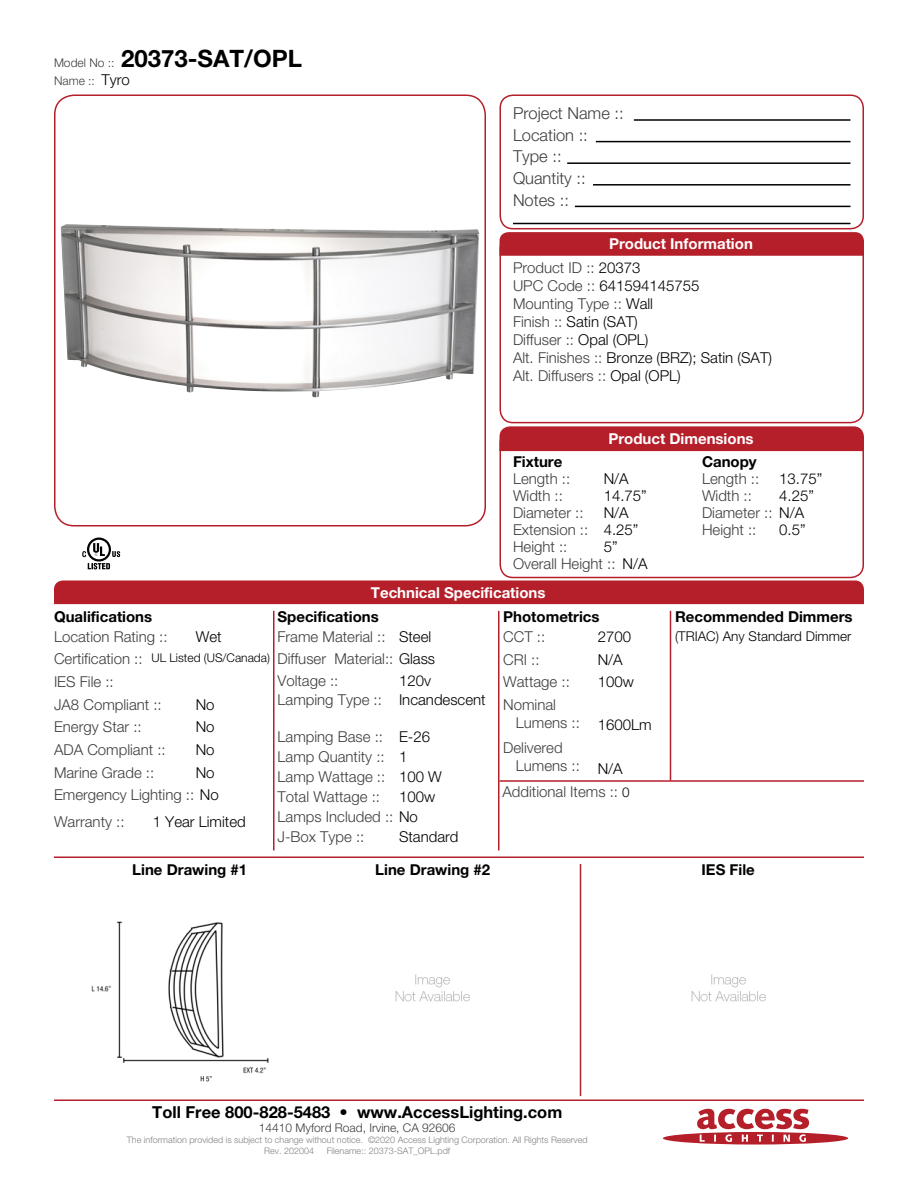
<style>
.page{position:relative;width:918px;height:1188px;background:#fff}
.page>*{position:absolute;margin:0;border:0;box-sizing:border-box;transform-origin:0 0}
.t1{font:700 24px "Helvetica Neue LT Std";color:#000001}
.Left_Justify{font:300 16.5px "Helvetica Neue LT Std";color:#3e3e3f}
.t2{font:700 16.5px "Helvetica Neue LT Std";color:#000001}
.Left_Justify-2{font:300 15px/18px "Helvetica Neue LT Std";color:#3e3e3f}
.Left_Justify-3{font:300 15px "Helvetica Neue LT Std";color:#000001}
.Left_Justify-4{font:700 15px "Helvetica Neue LT Std";color:#000001}
.t3{font:700 15px "Helvetica Neue LT Std";color:#fff}
.Left_Justify-5{font:300 13.5px "Helvetica Neue LT Std";color:#000001}
.t4{font:300 12px "Helvetica Neue LT Std";color:#3e3e3f}
.Left_Justify-6{font:300 12px "Helvetica Neue LT Std";color:#000001}
.t5{font:300 9px "Helvetica Neue LT Std";color:#808285}
.s1{font-weight:300;font-size:12px;color:#3e3e3f}
.s2{font-size:15px;color:#000001}
.s3{color:#000001}
.s4{color:#3e3e3f}
.s5{font-size:13.5px;color:#000001}
</style>
<div class="page">
<svg style="left:663px;top:1109px;width:185px;height:36px"></svg>
<div style="left:499px;top:94px;width:365px;height:135px;border:2px solid #b41f2a;border-radius:13px"></div>
<div style="left:499px;top:235px;width:365px;height:188px;border:2px solid #b41f2a;border-radius:13px"></div>
<div style="left:499px;top:430px;width:365px;height:148px;border:2px solid #b41f2a;border-radius:13px"></div>
<hr style="left:634px;top:119px;width:217px;height:2px;background:#000001">
<hr style="left:596px;top:141px;width:254px;height:1px;background:#000001">
<hr style="left:593px;top:184px;width:258px;height:2px;background:#000001">
<hr style="left:567px;top:162px;width:283px;height:2px;background:#000001">
<hr style="left:575px;top:206px;width:275px;height:1px;background:#000001">
<hr style="left:513px;top:223px;width:337px;height:1px;background:#000001">
<svg style="left:500px;top:232px;width:364px;height:24px"></svg>
<div style="left:500px;top:426px;width:364px;height:25px;background:#b41f2a"></div>
<div style="left:54px;top:580px;width:810px;height:24px;background:#b41f2a"></div>
<hr style="left:54px;top:856px;width:810px;height:2px;background:#b41f2a">
<hr style="left:54px;top:1100px;width:810px;height:1px;background:#b41f2a">
<hr style="left:670px;top:611px;width:1px;height:170px;background:#b41f2a">
<hr style="left:580px;top:864px;width:1px;height:232px;background:#b41f2a">
<hr style="left:498px;top:611px;width:2px;height:239px;background:#b41f2a">
<hr style="left:273px;top:611px;width:1px;height:239px;background:#b41f2a">
<div style="left:54px;top:94px;width:432px;height:432px;border:2px solid #b41f2a;border-radius:20px"></div>
<hr style="left:500px;top:780px;width:364px;height:2px;background:#b41f2a">
<img style="left:61px;top:224px;width:418px;height:173px">
<svg style="left:82px;top:538px;width:39px;height:32px"></svg>
<img style="left:91px;top:921px;width:178px;height:161px">
<img style="left:395px;top:974px;width:75px;height:28px">
<img style="left:691px;top:974px;width:75px;height:28px">
<p class="t1" style="left:54px;top:44px;width:250px"><span class="s1">Model No ::</span> 20373-SAT/OPL</p>
<p class="t4" style="left:54px;top:73px;width:77px">Name :: <span class="s2">Tyro</span></p>
<p class="Left_Justify" style="left:513px;top:103px;width:112px">Project Name ::</p>
<p class="Left_Justify" style="left:513px;top:125px;width:76px">Location ::</p>
<p class="Left_Justify" style="left:513px;top:146px;width:50px">Type ::</p>
<p class="Left_Justify" style="left:513px;top:168px;width:74px">Quantity ::</p>
<p class="Left_Justify" style="left:513px;top:190px;width:57px">Notes ::</p>
<p class="t3" style="left:609px;top:235px;width:145px">Product Information</p>
<p class="Left_Justify-2" style="left:513px;top:259px;width:129px">Product ID :: <span class="s3">20373</span></p>
<p class="Left_Justify-3" style="left:513px;top:277px;width:188px"><span class="s4">UPC Code ::</span> 641594145755</p>
<p class="Left_Justify-2" style="left:513px;top:295px;width:142px">Mounting Type :: <span class="s3">Wall</span></p>
<p class="Left_Justify-3" style="left:513px;top:313px;width:126px"><span class="s4">Finish ::</span> Satin (SAT)</p>
<p class="Left_Justify-2" style="left:513px;top:331px;width:137px">Diffuser :: <span class="s3">Opal (OPL)</span></p>
<p class="Left_Justify-3" style="left:513px;top:349px;width:260px"><span class="s4">Alt. Finishes ::</span> Bronze (BRZ); Satin (SAT)</p>
<p class="Left_Justify-2" style="left:513px;top:367px;width:169px">Alt. Diffusers :: <span class="s3">Opal (OPL)</span></p>
<p class="t3" style="left:608px;top:429px;width:147px">Product Dimensions</p>
<p class="Left_Justify-4" style="left:513px;top:453px;width:51px">Fixture</p>
<p class="Left_Justify-4" style="left:702px;top:453px;width:56px">Canopy</p>
<p class="Left_Justify-2" style="left:513px;top:470px;width:59px">Length ::</p>
<p class="Left_Justify-3" style="left:604px;top:470px;width:27px">N/A</p>
<p class="Left_Justify-2" style="left:702px;top:470px;width:59px">Length ::</p>
<p class="Left_Justify-3" style="left:779px;top:470px;width:45px">13.75”</p>
<p class="Left_Justify-2" style="left:513px;top:487px;width:51px">Width ::</p>
<p class="Left_Justify-2" style="left:513px;top:537px;width:56px">Height ::</p>
<p class="Left_Justify-3" style="left:604px;top:487px;width:45px">14.75”</p>
<p class="Left_Justify-3" style="left:604px;top:537px;width:15px">5”</p>
<p class="Left_Justify-2" style="left:702px;top:487px;width:51px">Width ::</p>
<p class="Left_Justify-3" style="left:779px;top:487px;width:36px">4.25”</p>
<p class="Left_Justify-3" style="left:604px;top:504px;width:27px">N/A</p>
<p class="Left_Justify-2" style="left:702px;top:503px;width:104px">Diameter :: <span class="s3">N/A</span></p>
<p class="Left_Justify-3" style="left:604px;top:520px;width:36px">4.25”</p>
<p class="Left_Justify-3" style="left:779px;top:520px;width:28px">0.5”</p>
<p class="Left_Justify-2" style="left:513px;top:503px;width:72px">Diameter ::</p>
<p class="Left_Justify-2" style="left:513px;top:520px;width:77px">Extension ::</p>
<p class="Left_Justify-2" style="left:702px;top:520px;width:56px">Height ::</p>
<p class="Left_Justify-2" style="left:513px;top:554px;width:104px">Overall Height ::</p>
<p class="Left_Justify-3" style="left:622px;top:554px;width:27px">N/A</p>
<p class="t3" style="left:371px;top:583px;width:176px">Technical Specifications</p>
<p class="Left_Justify-4" style="left:54px;top:607px;width:100px">Qualifications</p>
<p class="Left_Justify-4" style="left:503px;top:607px;width:98px">Photometrics</p>
<p class="Left_Justify-4" style="left:675px;top:607px;width:179px">Recommended Dimmers</p>
<p class="Left_Justify-4" style="left:278px;top:607px;width:103px">Specifications</p>
<p class="Left_Justify-3" style="left:399px;top:627px;width:34px">Steel</p>
<p class="Left_Justify-3" style="left:399px;top:671px;width:33px">120v</p>
<p class="Left_Justify-3" style="left:196px;top:627px;width:27px">Wet</p>
<p class="Left_Justify-3" style="left:598px;top:627px;width:35px">2700</p>
<p class="Left_Justify-5" style="left:675px;top:628px;width:178px">(TRIAC) Any Standard Dimmer</p>
<p class="Left_Justify-3" style="left:598px;top:650px;width:27px">N/A</p>
<p class="Left_Justify-3" style="left:598px;top:673px;width:38px">100w</p>
<p class="Left_Justify-3" style="left:598px;top:716px;width:55px">1600Lm</p>
<p class="Left_Justify-3" style="left:598px;top:759px;width:27px">N/A</p>
<p class="Left_Justify-2" style="left:54px;top:627px;width:115px">Location Rating ::</p>
<p class="Left_Justify-2" style="left:503px;top:627px;width:43px">CCT ::</p>
<p class="Left_Justify-2" style="left:503px;top:650px;width:38px">CRI ::</p>
<p class="Left_Justify-2" style="left:503px;top:673px;width:68px">Wattage ::</p>
<p class="Left_Justify-2" style="left:516px;top:695px;width:66px;text-indent:-13px">Nominal<br>Lumens ::</p>
<p class="Left_Justify-2" style="left:516px;top:738px;width:66px;text-indent:-13px">Delivered<br>Lumens ::</p>
<p class="Left_Justify-2" style="left:278px;top:627px;width:110px">Frame Material ::</p>
<p class="Left_Justify-2" style="left:278px;top:671px;width:62px">Voltage ::</p>
<p class="Left_Justify-2" style="left:54px;top:650px;width:90px">Certification ::</p>
<p class="Left_Justify-2" style="left:54px;top:695px;width:109px">JA8 Compliant ::</p>
<p class="Left_Justify-2" style="left:278px;top:650px;width:159px">Diffuser Material:: <span class="s3">Glass</span></p>
<p class="Left_Justify-2" style="left:278px;top:691px;width:106px">Lamping Type ::</p>
<p class="Left_Justify-2" style="left:278px;top:727px;width:107px">Lamping Base ::</p>
<p class="Left_Justify-2" style="left:278px;top:747px;width:109px">Lamp Quantity ::</p>
<p class="Left_Justify-2" style="left:278px;top:767px;width:109px">Lamp Wattage ::</p>
<p class="Left_Justify-2" style="left:278px;top:787px;width:104px">Total Wattage ::</p>
<p class="Left_Justify-2" style="left:278px;top:808px;width:142px">Lamps Included :: <span class="s3">No</span></p>
<p class="Left_Justify-2" style="left:278px;top:828px;width:88px">J-Box Type ::</p>
<p class="Left_Justify-6" style="left:152px;top:651px;width:120px">UL Listed (US/Canada)</p>
<p class="Left_Justify-3" style="left:196px;top:695px;width:20px">No</p>
<p class="Left_Justify-3" style="left:196px;top:718px;width:20px">No</p>
<p class="Left_Justify-3" style="left:196px;top:741px;width:20px">No</p>
<p class="Left_Justify-3" style="left:196px;top:763px;width:20px">No</p>
<p class="Left_Justify-2" style="left:54px;top:673px;width:61px">IES File ::</p>
<p class="Left_Justify-2" style="left:54px;top:718px;width:89px">Energy Star ::</p>
<p class="Left_Justify-2" style="left:54px;top:740px;width:113px">ADA Compliant ::</p>
<p class="Left_Justify-2" style="left:54px;top:763px;width:102px">Marine Grade ::</p>
<p class="Left_Justify-2" style="left:54px;top:786px;width:166px">Emergency Lighting :: <span class="s3">No</span></p>
<p class="Left_Justify-3" style="left:399px;top:691px;width:88px">Incandescent</p>
<p class="Left_Justify-3" style="left:399px;top:727px;width:33px">E-26</p>
<p class="Left_Justify-3" style="left:399px;top:747px;width:10px">1</p>
<p class="Left_Justify-3" style="left:399px;top:767px;width:44px">100 W</p>
<p class="Left_Justify-3" style="left:399px;top:788px;width:38px">100w</p>
<p class="Left_Justify-2" style="left:502px;top:782px;width:129px">Additional Items :: <span class="s5">0</span></p>
<p class="Left_Justify-2" style="left:54px;top:813px;width:72px">Warranty ::</p>
<p class="Left_Justify-3" style="left:153px;top:813px;width:95px">1 Year Limited</p>
<p class="Left_Justify-3" style="left:399px;top:828px;width:61px">Standard</p>
<p class="Left_Justify-4" style="left:132px;top:860px;width:116px">Line Drawing #1</p>
<p class="Left_Justify-4" style="left:375px;top:860px;width:116px">Line Drawing #2</p>
<p class="Left_Justify-4" style="left:702px;top:860px;width:55px">IES File</p>
<p class="t2" style="left:152px;top:1101px;width:412px">Toll Free 800-828-5483 • www.AccessLighting.com</p>
<p class="t4" style="left:259px;top:1120px;width:198px">14410 Myford Road, Irvine, CA 92606</p>
<p class="t5" style="left:127px;top:1134px;width:462px">The information provided is subject to change without notice. ©2020 Access Lighting Corporation. All Rights Reserved</p>
<p class="t5" style="left:264px;top:1145px;width:51px">Rev. 202004</p>
<p class="t5" style="left:327px;top:1145px;width:125px">Filename:: 20373-SAT_OPL.pdf</p>
</div>
